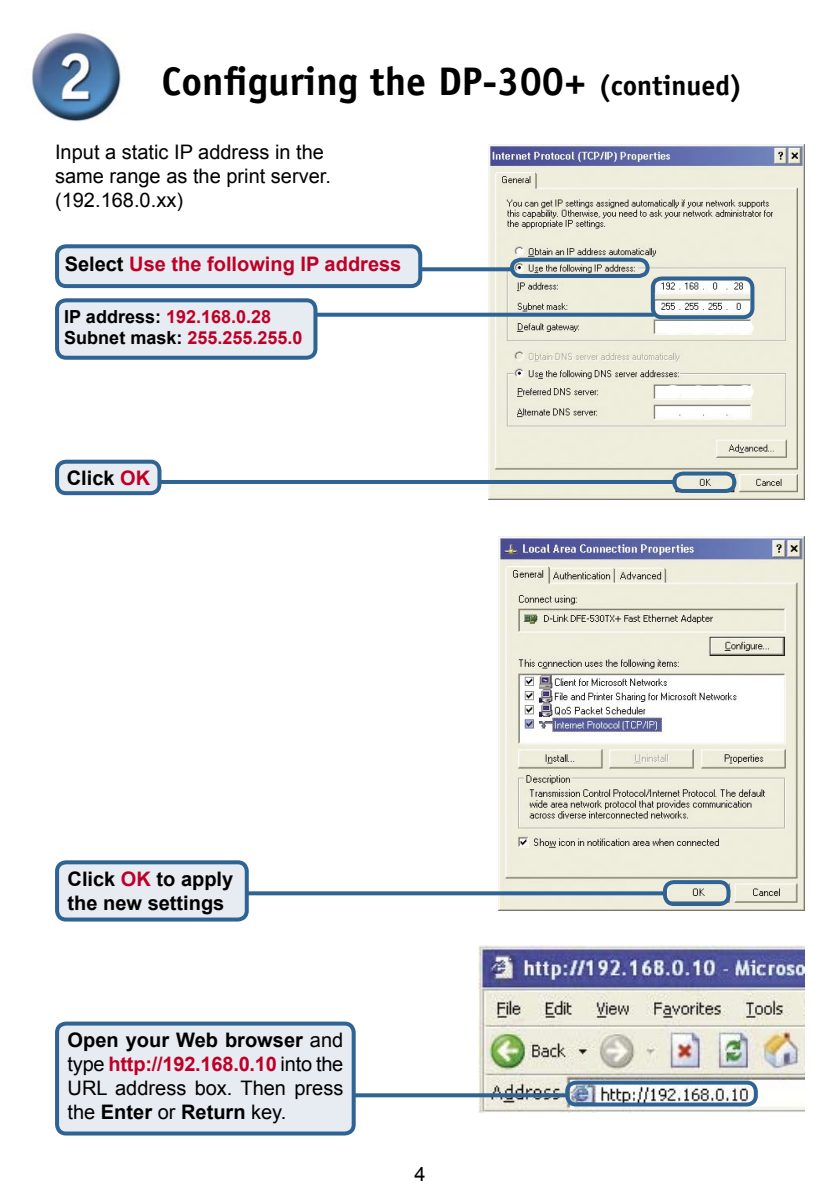
<style>
.page{position:relative;width:840px;height:1191px;background:#fff}
.page>*{position:absolute;margin:0;border:0;box-sizing:border-box;transform-origin:0 0}
.t1{font:700 40px "Officina Sans";color:#000}
.t2{font:20px/24px "Arial";color:#000;text-align:justify}
.t3{font:700 20px/24px "Arial";color:#000}
.t4{font:700 20px "Arial";color:#be0027}
.Body_Text{font:700 18px "Arial";color:#be0027}
.s1{font-size:28px}
.s2{color:#000}
.s3{color:#be0027}
.s4{font-weight:700}
.s5{font-weight:700;color:#be0027}
</style>
<div class="page">
<img style="left:498px;top:536px;width:305px;height:374px">
<img style="left:488px;top:145px;width:315px;height:354px">
<img style="left:478px;top:945px;width:325px;height:167px">
<svg style="left:563px;top:1078px;width:196px;height:26px"></svg>
<svg style="left:357px;top:1093px;width:210px;height:4px"></svg>
<svg style="left:55px;top:1021px;width:302px;height:112px;background:#d9e1eb"></svg>
<svg style="left:250px;top:891px;width:410px;height:4px;background:#3e6f9a"></svg>
<svg style="left:660px;top:878px;width:72px;height:26px;background:#b0bdbf"></svg>
<svg style="left:55px;top:860px;width:195px;height:59px;background:#cfdae6"></svg>
<img style="left:32px;top:32px;width:89px;height:90px">
<svg style="left:670px;top:469px;width:68px;height:22px"></svg>
<hr style="left:156px;top:480px;width:518px;height:4px;background:#2e6393">
<svg style="left:319px;top:313px;width:188px;height:4px"></svg>
<svg style="left:424px;top:267px;width:83px;height:4px"></svg>
<svg style="left:55px;top:244px;width:369px;height:42px;background:#c9d5e2"></svg>
<svg style="left:55px;top:298px;width:264px;height:60px;background:#ced8e5"></svg>
<svg style="left:507px;top:256px;width:249px;height:76px"></svg>
<svg style="left:661px;top:383px;width:94px;height:13px"></svg>
<svg style="left:55px;top:459px;width:107px;height:34px;background:#becddd"></svg>
<p class="t1" style="left:161px;top:56px;width:582px">Configuring the DP-300+ <span class="s1">(continued)</span></p>
<p class="t2" style="left:55px;top:140px;width:277px">Input a static IP address in the same range as the print server.</p>
<p class="t2" style="left:55px;top:188px;width:129px">(192.168.0.xx)</p>
<p class="t4" style="left:65px;top:250px;width:338px"><span class="s2">Select</span> Use the following IP address</p>
<p class="Body_Text" style="left:64px;top:304px;width:208px"><span class="s2">IP address:</span> 192.168.0.28</p>
<p class="Body_Text" style="left:64px;top:326px;width:240px"><span class="s2">Subnet mask:</span> 255.255.255.0</p>
<p class="t3" style="left:67px;top:466px;width:85px">Click <span class="s3">OK</span></p>
<p class="t3" style="left:68px;top:867px;width:167px">Click <span class="s3">OK</span> to apply the new settings</p>
<p class="t2" style="left:68px;top:1028px;width:277px"><span class="s4">Open your Web browser</span> and type <span class="s5">http://192.168.0.10</span> into the URL address box. Then press the <span class="s4">Enter</span> or <span class="s4">Return</span> key.</p>
<p class="t2" style="left:414px;top:1161px;width:13px">4</p>
</div>
